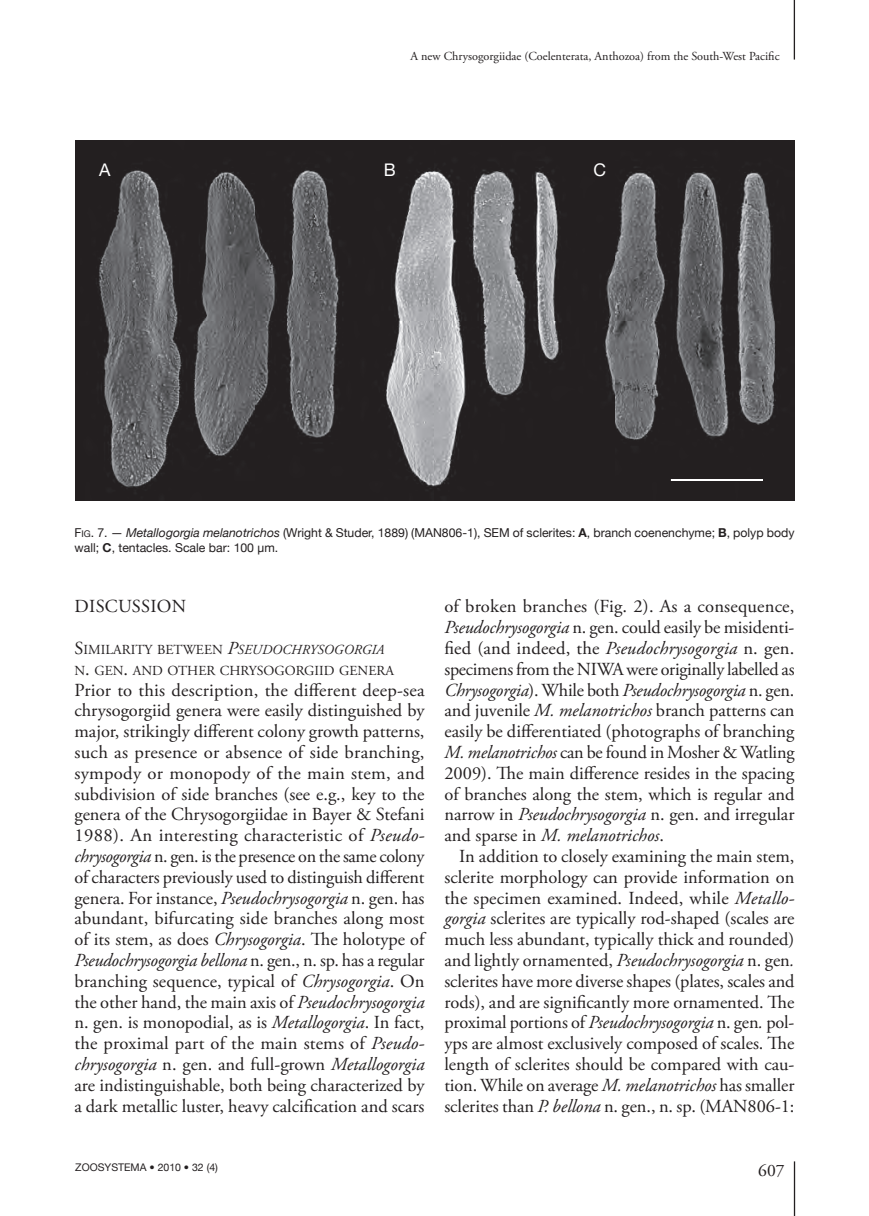
<style>
.page{position:relative;width:869px;height:1216px;background:#fff}
.page>*{position:absolute;margin:0;border:0;box-sizing:border-box;transform-origin:0 0}
.t1{font:18.38px/20.8px "Adobe Garamond Pro";color:#231f20;text-align:justify}
.t2{font:17.5px "Adobe Garamond Pro";color:#231f20}
.t3{font:17.5px "Helvetica Neue";color:#fff}
.t4{font:13.83px/20.8px "Adobe Garamond";color:#231f20}
.t5{font:12.25px/14.9px "Helvetica Neue";color:#231f20}
.t6{font:12.25px "Adobe Garamond Pro";color:#231f20}
.t7{font:10.5px "Helvetica Neue";color:#231f20}
.s1{font-size:9.1px}
.s2{font-style:italic}
.s3{font-weight:700}
.s4{font-size:18.38px}
.s5{font-style:italic;font-size:18.38px}
</style>
<div class="page">
<hr style="left:793px;top:1161px;width:1px;height:54px;background:#231f20">
<hr style="left:793px;top:0;width:1px;height:60px;background:#231f20">
<img style="left:75px;top:141px;width:719px;height:359px">
<hr style="left:670px;top:479px;width:92px;height:2px;background:#fff">
<p class="t6" style="left:410px;top:51px;width:370px">A new Chrysogorgiidae (Coelenterata, Anthozoa) from the South-West Pacific</p>
<p class="t3" style="left:99px;top:163px;width:13px">A</p>
<p class="t3" style="left:383px;top:163px;width:13px">B</p>
<p class="t3" style="left:593px;top:163px;width:14px">C</p>
<p class="t5" style="left:74px;top:525px;width:721px">F<span class="s1">IG</span>. 7. — <span class="s2">Metallo gorgia melanotrichos</span> (Wright &amp; Studer, 1889) (MAN806-1), SEM of sclerites: <span class="s3">A</span>, branch coenenchyme; <span class="s3">B</span>, polyp body wall; <span class="s3">C</span>, tentacles. Scale bar: 100 μm.</p>
<p class="t1" style="left:75px;top:597px;width:113px">DISCUSSION</p>
<p class="t4" style="left:74px;top:640px;width:321px"><span class="s4">S</span>IMILARITY BETWEEN <span class="s5">P</span><span class="s2">SEUDOCHRYSOGORGIA<br></span>N<span class="s4">.</span> GEN<span class="s4">.</span> AND OTHER CHRYSOGORGIID GENERA</p>
<p class="t1" style="left:74px;top:681px;width:351px">Prior to this description, the different deep-sea chrysogorgiid genera were easily distinguished by major, strikingly different colony growth patterns, such as presence or absence of side branching, sympody or monopody of the main stem, and subdivision of side branches (see e.g., key to the genera of the Chrysogorgiidae in Bayer &amp; Stefani 1988). An interesting characteristic of <span class="s2">Pseudo&shy;chrysogorgia</span> n. gen. is the presence on the same colony of characters previously used to distinguish different genera. For instance, <span class="s2">Pseudo chrysogorgia</span> n. gen. has abundant, bifurcating side branches along most of its stem, as does <span class="s2">Chrysogorgia</span>. The holotype of <span class="s2">Pseudo chrysogorgia bellona</span> n. gen., n. sp. has a regular branching sequence, typical of <span class="s2">Chrysogorgia</span>. On the other hand, the main axis of <span class="s2">Pseudo chrysogorgia </span>n. gen. is monopodial, as is <span class="s2">Metallo gorgia</span>. In fact, the proximal part of the main stems of <span class="s2">Pseudo&shy;chrysogorgia</span> n. gen. and full-grown <span class="s2">Metallo gorgia </span>are indistinguishable, both being characterized by a dark metallic luster, heavy calcification and scars</p>
<p class="t1" style="left:444px;top:597px;width:351px">of broken branches (Fig. 2). As a consequence, <span class="s2">Pseudo chrysogorgia</span> n. gen. could easily be misidenti&shy;fied (and indeed, the <span class="s2">Pseudo chrysogorgia</span> n. gen. specimens from the NIWA were originally labelled as <span class="s2">Chrysogorgia</span>). While both <span class="s2">Pseudo chrysogorgia</span> n. gen. and juvenile <span class="s2">M. melanotrichos</span> branch patterns can easily be differentiated (photographs of branching <span class="s2">M. melanotrichos</span> can be found in Mosher &amp; Watling 2009). The main difference resides in the spacing of branches along the stem, which is regular and narrow in <span class="s2">Pseudo chrysogorgia</span> n. gen. and irregular and sparse in <span class="s2">M. melanotrichos</span>.</p>
<p class="t1" style="left:444px;top:847px;width:351px;text-indent:15px">In addition to closely examining the main stem, sclerite morphology can provide information on the specimen examined. Indeed, while <span class="s2">Metallo&shy;gorgia</span> sclerites are typically rod-shaped (scales are much less abundant, typically thick and rounded) and lightly ornamented, <span class="s2">Pseudo chrysogorgia</span> n. gen<span class="s2">. </span>sclerites have more diverse shapes (plates, scales and rods), and are significantly more ornamented. The proximal portions of <span class="s2">Pseudo chrysogorgia</span> n. gen<span class="s2">.</span> pol&shy;yps are almost exclusively composed of scales. The length of sclerites should be compared with cau&shy;tion. While on average <span class="s2">M. melanotrichos</span> has smaller sclerites than <span class="s2">P. bellona</span> n. gen., n. sp. (MAN806-1:</p>
<p class="t7" style="left:75px;top:1161px;width:144px">ZOOSYSTEMA • 2010 • 32 (4)</p>
<p class="t2" style="left:758px;top:1163px;width:28px">607</p>
</div>
